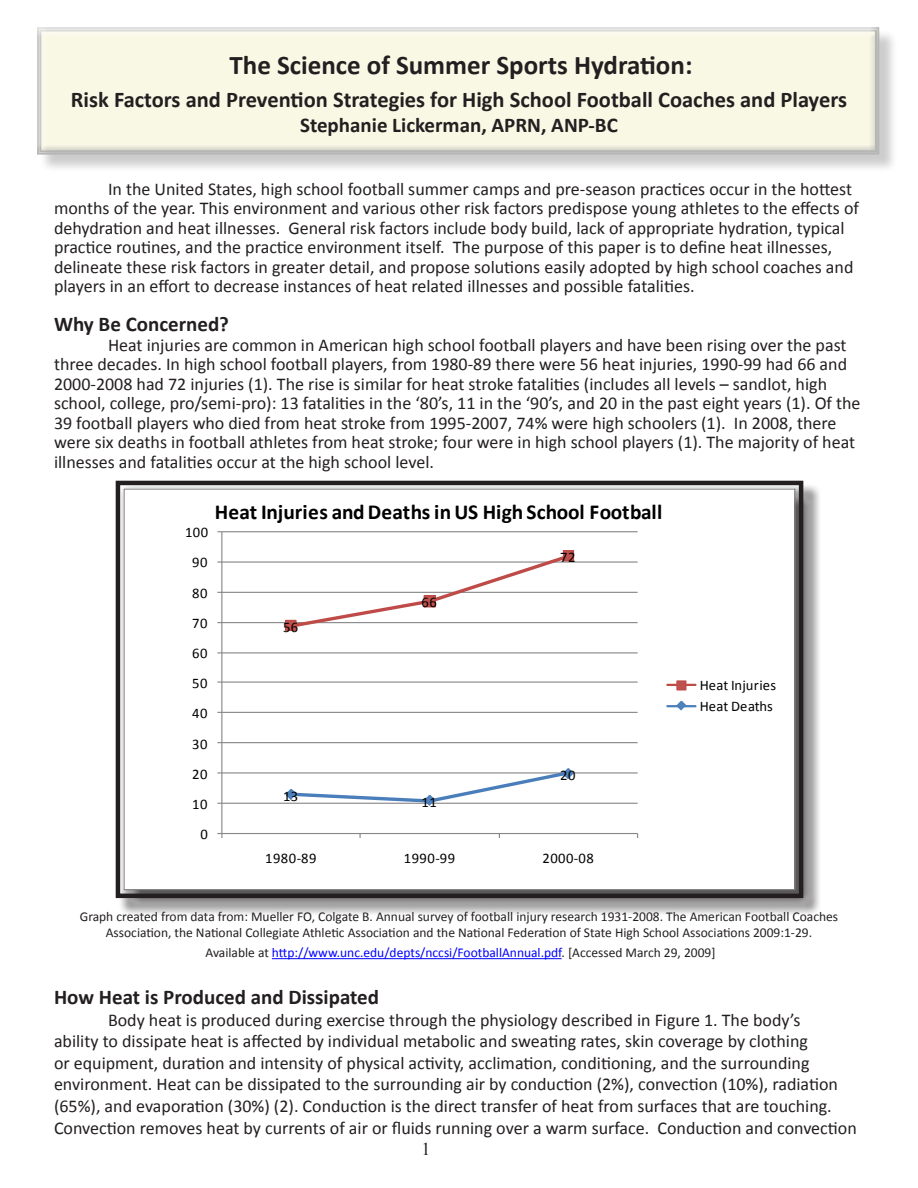
<style>
.page{position:relative;width:918px;height:1188px;background:#fff}
.page>*{position:absolute;margin:0;border:0;box-sizing:border-box;transform-origin:0 0}
.t1{font:700 27px "Calibri";color:#231f20}
.t2{font:700 22.5px "Calibri";color:#231f20}
.t3{font:700 21.3px "Calibri";color:#000}
.t4{font:700 21px "Calibri";color:#231f20}
.t5{font:18px/19.5px "Calibri";color:#231f20}
.t6{font:18px "Times New Roman";color:#231f20}
.t7{font:14.7px "Calibri";letter-spacing:.03em;color:#000}
.t8{font:14.7px/21.3px "Calibri";color:#000}
.t9{font:13.5px/16.2px "Calibri";color:#231f20;text-align:center}
.t10{font:13.5px "Calibri";color:#00f}
.s1{color:#231f20}
</style>
<div class="page">
<div style="left:39px;top:29px;width:859px;height:144px;background:#231f20;opacity:.75"></div>
<div style="left:35px;top:27px;width:846px;height:129px;background:#231f20;opacity:.75"></div>
<hr style="left:272px;top:958px;width:290px;height:1px;background:#00f">
<div style="left:118px;top:483px;width:704px;height:434px;background:#231f20;opacity:.75"></div>
<div style="left:124px;top:489px;width:670px;height:400px;background:#fff"></div>
<hr style="left:222px;top:803px;width:416px;height:1px;background:#868686">
<hr style="left:222px;top:772px;width:416px;height:2px;background:#868686">
<hr style="left:222px;top:742px;width:416px;height:1px;background:#868686">
<hr style="left:222px;top:712px;width:416px;height:1px;background:#868686">
<hr style="left:222px;top:682px;width:416px;height:1px;background:#868686">
<hr style="left:222px;top:652px;width:416px;height:1px;background:#868686">
<hr style="left:222px;top:622px;width:416px;height:1px;background:#868686">
<hr style="left:222px;top:592px;width:416px;height:1px;background:#868686">
<hr style="left:222px;top:561px;width:416px;height:2px;background:#868686">
<hr style="left:222px;top:531px;width:416px;height:1px;background:#868686">
<hr style="left:221px;top:532px;width:1px;height:302px;background:#868686">
<hr style="left:222px;top:833px;width:416px;height:1px;background:#868686">
<svg style="left:284px;top:768px;width:291px;height:38px"></svg>
<svg style="left:288px;top:552px;width:284px;height:75px"></svg>
<div style="left:286px;top:620px;width:10px;height:10px;background:#c0504d"></div>
<div style="left:285px;top:620px;width:12px;height:11px;border:1px solid #be4b48"></div>
<div style="left:424px;top:596px;width:11px;height:11px;background:#c0504d"></div>
<div style="left:424px;top:595px;width:12px;height:12px;border:1px solid #be4b48"></div>
<div style="left:563px;top:551px;width:11px;height:10px;background:#c0504d"></div>
<div style="left:563px;top:550px;width:11px;height:11px;border:1px solid #be4b48"></div>
<hr style="left:667px;top:684px;width:28px;height:2px;background:#be4b48">
<div style="left:677px;top:681px;width:9px;height:9px;background:#c0504d"></div>
<div style="left:676px;top:680px;width:10px;height:10px;border:1px solid #be4b48"></div>
<hr style="left:667px;top:705px;width:28px;height:2px;background:#4a7ebb">
<svg style="left:675px;top:700px;width:13px;height:11px"></svg>
<div style="left:116px;top:481px;width:687px;height:417px;border:4px solid #231f20"></div>
<p class="t1" style="left:230px;top:48px;width:464px">The Science of Summer Sports Hydration:</p>
<p class="t2" style="left:71px;top:85px;width:778px">Risk Factors and Prevention Strategies for High School Football Coaches and Players</p>
<p class="t4" style="left:300px;top:111px;width:319px">Stephanie Lickerman, APRN, ANP-BC</p>
<p class="t5" style="left:54px;top:179px;width:806px;text-indent:54px">In the United States, high school football summer camps and pre-season practices occur in the hottest months of the year. This environment and various other risk factors predispose young athletes to the effects of dehydration and heat illnesses. General risk factors include body build, lack of appropriate hydration, typical practice routines, and the practice environment itself. The purpose of this paper is to define heat illnesses, delineate these risk factors in greater detail, and propose solutions easily adopted by high school coaches and players in an effort to decrease instances of heat related illnesses and possible fatalities.</p>
<p class="t4" style="left:54px;top:311px;width:177px">Why Be Concerned?</p>
<p class="t5" style="left:54px;top:335px;width:808px;text-indent:54px">Heat injuries are common in American high school football players and have been rising over the past three decades. In high school football players, from 1980-89 there were 56 heat injuries, 1990-99 had 66 and 2000-2008 had 72 injuries (1). The rise is similar for heat stroke fatalities (includes all levels – sandlot, high school, college, pro/semi-pro): 13 fatalities in the ‘80’s, 11 in the ‘90’s, and 20 in the past eight years (1). Of the 39 football players who died from heat stroke from 1995-2007, 74% were high schoolers (1). In 2008, there were six deaths in football athletes from heat stroke; four were in high school players (1). The majority of heat illnesses and fatalities occur at the high school level.</p>
<p class="t7" style="left:185px;top:523px;width:25px">100</p>
<p class="t7" style="left:192px;top:553px;width:17px">90</p>
<p class="t7" style="left:192px;top:583px;width:17px">80</p>
<p class="t7" style="left:192px;top:614px;width:17px">70</p>
<p class="t7" style="left:192px;top:644px;width:17px">60</p>
<p class="t7" style="left:192px;top:674px;width:17px">50</p>
<p class="t7" style="left:192px;top:704px;width:17px">40</p>
<p class="t7" style="left:192px;top:734px;width:17px">30</p>
<p class="t7" style="left:192px;top:765px;width:17px">20</p>
<p class="t7" style="left:192px;top:795px;width:17px">10</p>
<p class="t7" style="left:200px;top:825px;width:9px">0</p>
<p class="t3" style="left:215px;top:498px;width:449px">Heat Injuries and Deaths in US High School Football</p>
<p class="t7" style="left:283px;top:617px;width:17px">56</p>
<p class="t7" style="left:283px;top:787px;width:17px">13</p>
<p class="t7" style="left:422px;top:593px;width:17px">66</p>
<p class="t7" style="left:422px;top:793px;width:17px">11</p>
<p class="t7" style="left:560px;top:548px;width:17px">72</p>
<p class="t7" style="left:560px;top:765px;width:17px">20</p>
<p class="t7" style="left:265px;top:849px;width:53px">1980-89</p>
<p class="t7" style="left:404px;top:849px;width:53px">1990-99</p>
<p class="t7" style="left:542px;top:849px;width:53px">2000-08</p>
<p class="t8" style="left:700px;top:675px;width:78px">Heat Injuries<br>Heat Deaths</p>
<p class="t9" style="left:80px;top:909px;width:760px">Graph created from data from: Mueller FO, Colgate B. Annual survey of football injury research 1931-2008. The American Football Coaches<br>Association, the National Collegiate Athletic Association and the National Federation of State High School Associations 2009:1-29.</p>
<p class="t10" style="left:205px;top:944px;width:512px"><span class="s1">Available at</span> http://www.unc.edu/depts/nccsi/FootballAnnual.pdf<span class="s1">. [Accessed March 29, 2009]</span></p>
<p class="t4" style="left:54px;top:984px;width:327px">How Heat is Produced and Dissipated</p>
<p class="t5" style="left:54px;top:1009px;width:804px;line-height:21.6px;text-indent:54px">Body heat is produced during exercise through the physiology described in Figure 1. The body’s<br>ability to dissipate heat is affected by individual metabolic and sweating rates, skin coverage by clothing<br>or equipment, duration and intensity of physical activity, acclimation, conditioning, and the surrounding environment. Heat can be dissipated to the surrounding air by conduction (2%), convection (10%), radiation (65%), and evaporation (30%) (2). Conduction is the direct transfer of heat from surfaces that are touching.<br>Convection removes heat by currents of air or fluids running over a warm surface. Conduction and convection</p>
<p class="t6" style="left:422px;top:1137px;width:10px">1</p>
</div>
